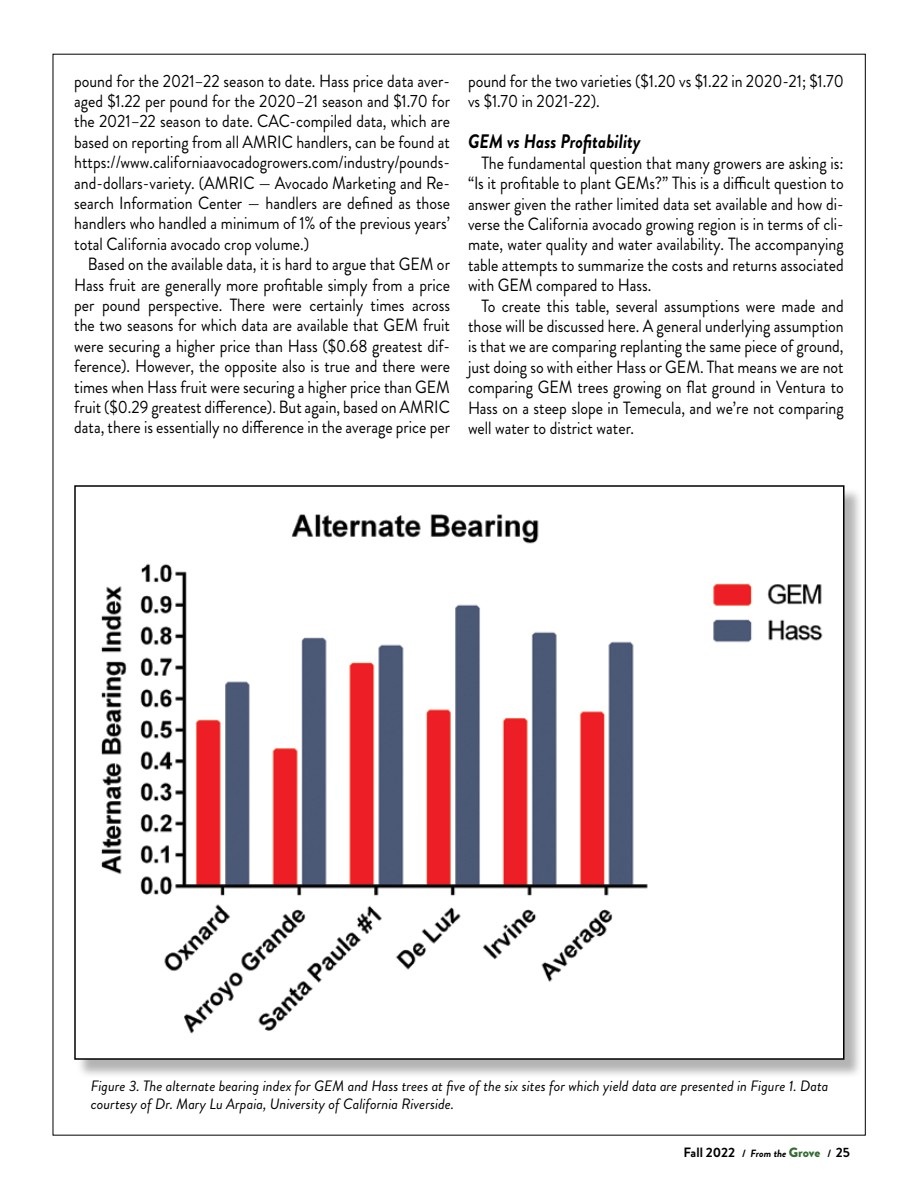
<style>
.page{position:relative;width:918px;height:1188px;background:#fff}
.page>*{position:absolute;margin:0;border:0;box-sizing:border-box;transform-origin:0 0}
.t1{font:italic 700 19.5px "Brandon Grotesque";color:#000;scale:.9 1}
.t2{font:17.7px/20.4px "Brandon Grotesque";color:#000;text-align:justify;scale:.9 1}
.t3{font:italic 15px/18px "Brandon Grotesque";color:#000}
.t4{font:700 13.5px "Brandon Grotesque";color:#000}
.s1{font-size:10.5px}
.s2{font-style:italic;font-size:10.5px}
.s3{font-weight:900;color:#366b35}
</style>
<div class="page">
<div style="left:76px;top:488px;width:787px;height:590px;background:#000;opacity:.3"></div>
<img style="left:77px;top:488px;width:764px;height:569px">
<p class="t2" style="left:74px;top:71px;width:419px">pound for the 2021–22 season to date. Hass price data aver&shy;aged $1.22 per pound for the 2020–21 season and $1.70 for the 2021–22 season to date. CAC-compiled data, which are based on reporting from all AMRIC handlers, can be found at https://www.californiaavocadogrowers.com/industry/pounds&shy;and-dollars-variety. (AMRIC — Avocado Marketing and Re&shy;search Information Center — handlers are defined as those handlers who handled a minimum of 1% of the previous years’ total California avocado crop volume.)</p>
<p class="t2" style="left:74px;top:254px;width:419px;text-indent:13px">Based on the available data, it is hard to argue that GEM or Hass fruit are generally more profitable simply from a price per pound perspective. There were certainly times across the two seasons for which data are available that GEM fruit were securing a higher price than Hass ($0.68 greatest dif&shy;ference). However, the opposite also is true and there were times when Hass fruit were securing a higher price than GEM fruit ($0.29 greatest difference). But again, based on AMRIC data, there is essentially no difference in the average price per</p>
<p class="t2" style="left:468px;top:71px;width:419px">pound for the two varieties ($1.20 vs $1.22 in 2020-21; $1.70 vs $1.70 in 2021-22).</p>
<p class="t1" style="left:468px;top:128px;width:193px">GEM vs Hass Profitability</p>
<p class="t2" style="left:468px;top:153px;width:419px;text-indent:14px">The fundamental question that many growers are asking is: “Is it profitable to plant GEMs?” This is a difficult question to answer given the rather limited data set available and how di&shy;verse the California avocado growing region is in terms of cli&shy;mate, water quality and water availability. The accompanying table attempts to summarize the costs and returns associated with GEM compared to Hass.</p>
<p class="t2" style="left:468px;top:296px;width:419px;text-indent:13px">To create this table, several assumptions were made and those will be discussed here. A general underlying assumption is that we are comparing replanting the same piece of ground, just doing so with either Hass or GEM. That means we are not comparing GEM trees growing on flat ground in Ventura to Hass on a steep slope in Temecula, and we’re not comparing well water to district water.</p>
<p class="t3" style="left:91px;top:1077px;width:739px">Figure 3. The alternate bearing index for GEM and Hass trees at five of the six sites for which yield data are presented in Figure 1. Data courtesy of Dr. Mary Lu Arpaia, University of California Riverside.</p>
<p class="t4" style="left:684px;top:1143px;width:168px">Fall 2022 <span class="s1">/</span> <span class="s2">From the</span> <span class="s3">Grove</span> <span class="s1">/</span> 25</p>
</div>
